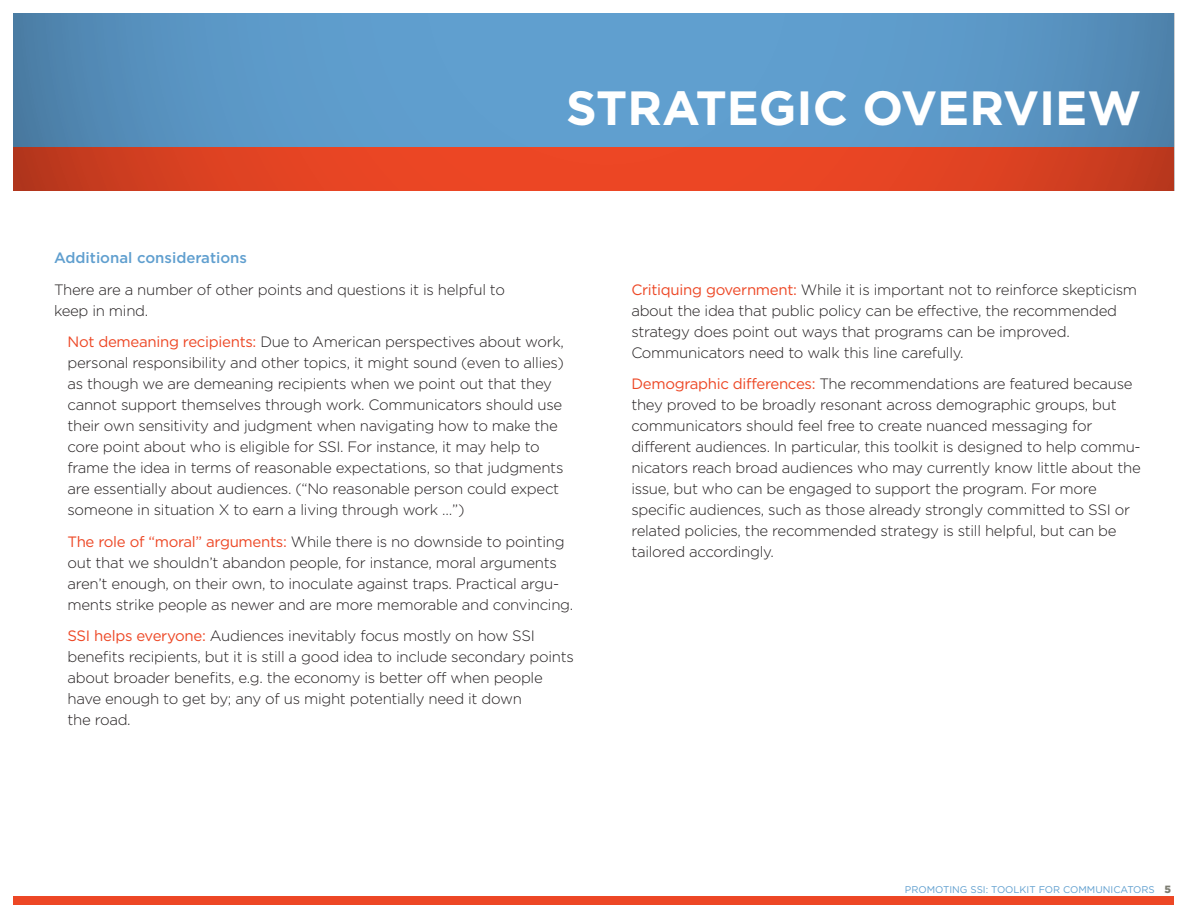
<style>
.page{position:relative;width:1188px;height:918px;background:#fff}
.page>*{position:absolute;margin:0;border:0;box-sizing:border-box;transform-origin:0 0}
.t1{font:700 48px "Gotham";color:#fff}
.SUB{font:300 15px/21px "Gotham";letter-spacing:-.02em;color:#231f20}
.SUB-2{font:500 15px "Gotham";color:#609fcf}
.t2{font:900 10.5px "Gotham";color:#7c7c71}
.t3{font:9.75px "Gotham";color:#609fcf}
.s1{font-weight:400;color:#ed4725}
</style>
<div class="page">
<div style="left:14px;top:896px;width:1160px;height:8px;background:#ed4725"></div>
<svg style="left:14px;top:14px;width:1160px;height:177px;background:#7b829d"></svg>
<p class="t1" style="left:566px;top:80px;width:576px">STRATEGIC OVERVIEW</p>
<p class="SUB-2" style="left:54px;top:249px;width:195px">Additional considerations</p>
<p class="SUB" style="left:54px;top:279px;width:453px">There are a number of other points and questions it is helpful to keep in mind.</p>
<p class="SUB" style="left:68px;top:331px;width:498px"><span class="s1">Not demeaning recipients:</span> Due to American perspectives about work, personal responsibility and other topics, it might sound (even to allies) as though we are demeaning recipients when we point out that they cannot support themselves through work. Communicators should use their own sensitivity and judgment when navigating how to make the core point about who is eligible for SSI. For instance, it may help to frame the idea in terms of reasonable expectations, so that judgments are essentially about audiences. (“No reasonable person could expect someone in situation X to earn a living through work …”)</p>
<p class="SUB" style="left:68px;top:531px;width:507px"><span class="s1">The role of “moral” arguments:</span> While there is no downside to pointing out that we shouldn’t abandon people, for instance, moral arguments aren’t enough, on their own, to inoculate against traps. Practical argu&shy;ments strike people as newer and are more memorable and convincing.</p>
<p class="SUB" style="left:68px;top:625px;width:508px"><span class="s1">SSI helps everyone:</span> Audiences inevitably focus mostly on how SSI benefits recipients, but it is still a good idea to include secondary points about broader benefits, e.g. the economy is better off when people have enough to get by; any of us might potentially need it down<br>the road.</p>
<p class="SUB" style="left:631px;top:279px;width:507px"><span class="s1">Critiquing government:</span> While it is important not to reinforce skepticism about the idea that public policy can be effective, the recommended strategy does point out ways that programs can be improved.<br>Communicators need to walk this line carefully.</p>
<p class="SUB" style="left:631px;top:373px;width:511px"><span class="s1">Demographic differences:</span> The recommendations are featured because they proved to be broadly resonant across demographic groups, but communicators should feel free to create nuanced messaging for different audiences. In particular, this toolkit is designed to help commu&shy;nicators reach broad audiences who may currently know little about the issue, but who can be engaged to support the program. For more specific audiences, such as those already strongly committed to SSI or related policies, the recommended strategy is still helpful, but can be tailored accordingly.</p>
<p class="t3" style="left:905px;top:884px;width:251px">PROMOTING SSI: TOOLKIT FOR COMMUNICATORS</p>
<p class="t2" style="left:1164px;top:883px;width:8px">5</p>
</div>
